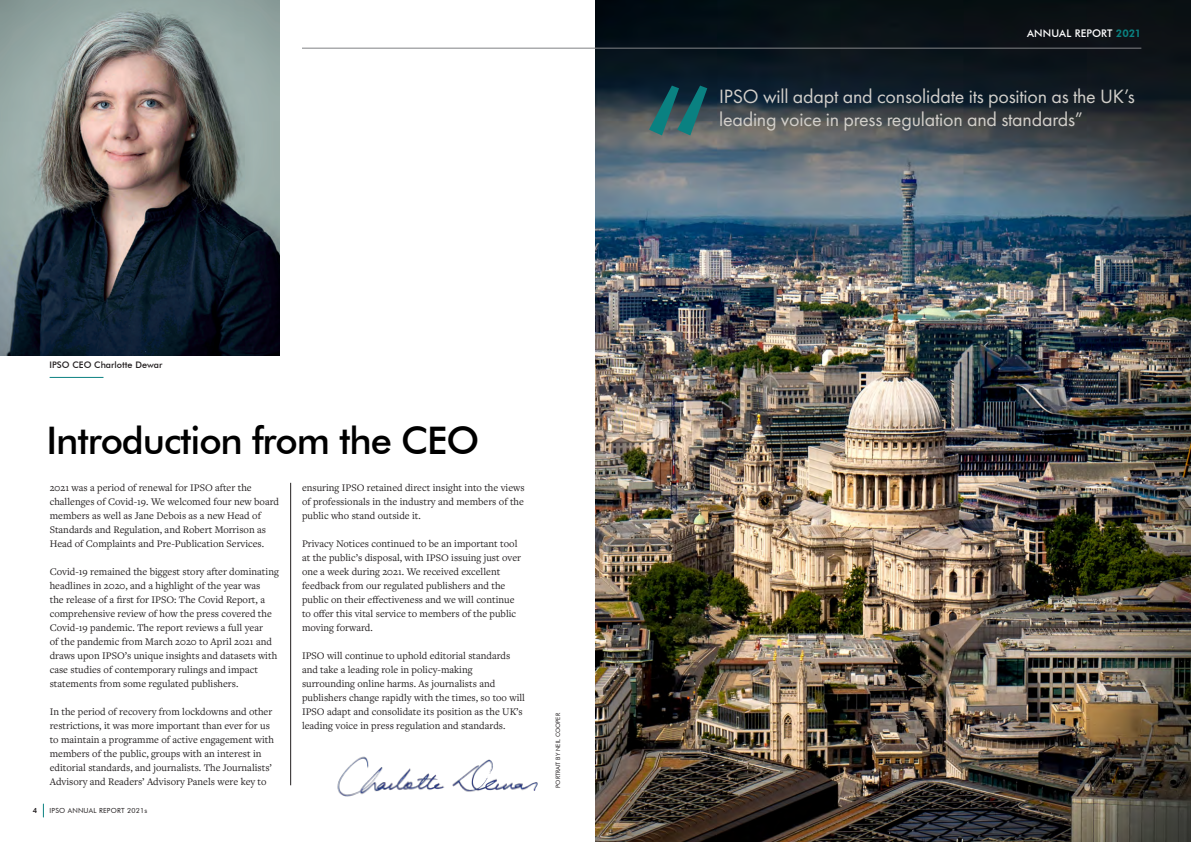
<style>
.page{position:relative;width:1191px;height:842px;background:#fff}
.page>*{position:absolute;margin:0;border:0;box-sizing:border-box;transform-origin:0 0}
.Futura_38pt_head{font:500 38px "Futura BT";letter-spacing:-.03em;color:#000}
.Futura_20pt_pullquot{font:20px/23px "Futura PT";letter-spacing:-.01em;color:#d2cfca}
.Freight_Serif_body_t{font:10.5px/14px "Freight Text Pro";color:#231f20}
.Futura_text_x_head{font:500 10.5px "Futura BT";letter-spacing:.01em;color:#fff}
.Futura_caption_rule{font:500 9px "Futura BT";color:#231f20}
.Futura_caption_no_ru{font:7px "Futura BT";letter-spacing:.03em;color:#231f20}
.Futura_caption_no_ru-2{font:800 7px "Futura BT";color:#231f20}
.Futura_photo_byline{font:6px "Futura BT";color:#231f20}
.s1{font-weight:800;color:#0a8181}
</style>
<div class="page">
<img style="left:595px;top:0;width:596px;height:842px">
<hr style="left:302px;top:48px;width:839px;height:1px;background:#808285">
<img style="left:337px;top:756px;width:201px;height:41px">
<img style="left:0;top:0;width:279px;height:355px">
<hr style="left:290px;top:483px;width:1px;height:302px;background:#231f20">
<svg style="left:649px;top:86px;width:58px;height:49px;background:#255b61"></svg>
<hr style="left:50px;top:377px;width:53px;height:1px;background:#0a8181">
<svg style="left:43px;top:804px;width:1px;height:13px"></svg>
<p class="Futura_caption_rule" style="left:50px;top:360px;width:114px">IPSO CEO Charlotte Dewar</p>
<p class="Futura_38pt_head" style="left:47px;top:417px;width:434px">Introduction from the CEO</p>
<p class="Freight_Serif_body_t" style="left:50px;top:480px;width:231px">2021 was a period of renewal for IPSO after the challenges of Covid-19. We welcomed four new board members as well as Jane Debois as a new Head of Standards and Regulation, and Robert Morrison as Head of Complaints and Pre-Publication Services.</p>
<p class="Freight_Serif_body_t" style="left:50px;top:564px;width:231px">Covid-19 remained the biggest story after dominating headlines in 2020, and a highlight of the year was<br>the release of a first for IPSO: The Covid Report, a comprehensive review of how the press covered the Covid-19 pandemic. The report reviews a full year<br>of the pandemic from March 2020 to April 2021 and draws upon IPSO’s unique insights and datasets with case studies of contemporary rulings and impact statements from some regulated publishers.</p>
<p class="Freight_Serif_body_t" style="left:50px;top:704px;width:226px">In the period of recovery from lockdowns and other restrictions, it was more important than ever for us to maintain a programme of active engagement with members of the public, groups with an interest in editorial standards, and journalists. The Journalists’ Advisory and Readers’ Advisory Panels were key to</p>
<p class="Futura_caption_no_ru-2" style="left:33px;top:806px;width:6px">4</p>
<p class="Futura_caption_no_ru" style="left:50px;top:806px;width:99px">IPSO ANNUAL REPORT 2021s</p>
<p class="Freight_Serif_body_t" style="left:302px;top:480px;width:224px;text-align:justify">ensuring IPSO retained direct insight into the views of professionals in the industry and members of the public who stand outside it.</p>
<p class="Freight_Serif_body_t" style="left:302px;top:536px;width:221px">Privacy Notices continued to be an important tool at the public’s disposal, with IPSO issuing just over one a week during 2021. We received excellent feedback from our regulated publishers and the public on their effectiveness and we will continue to offer this vital service to members of the public moving forward.</p>
<p class="Freight_Serif_body_t" style="left:302px;top:648px;width:225px">IPSO will continue to uphold editorial standards and take a leading role in policy-making surrounding online harms. As journalists and publishers change rapidly with the times, so too will IPSO adapt and consolidate its position as the UK’s leading voice in press regulation and standards.</p>
<p class="Futura_photo_byline" style="left:554px;top:788px;width:76px;rotate:-90deg">PORTRAIT BY NEIL COOPER</p>
<p class="Futura_text_x_head" style="left:1027px;top:27px;width:116px">ANNUAL REPORT <span class="s1">2021</span></p>
<p class="Futura_20pt_pullquot" style="left:719px;top:85px;width:417px">IPSO will adapt and consolidate its position as the UK’s leading voice in press regulation and standards”</p>
</div>
